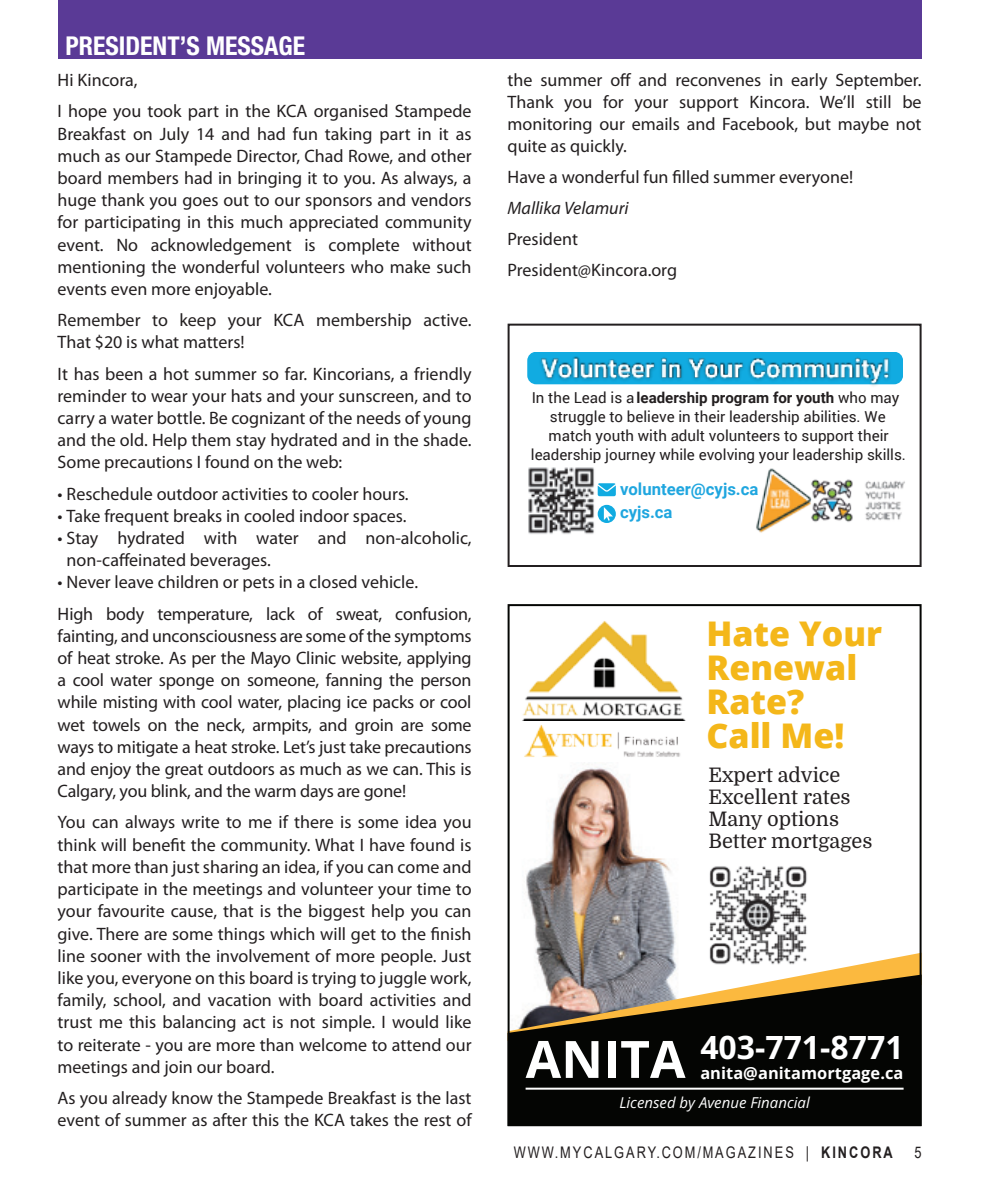
<style>
.page{position:relative;width:990px;height:1188px;background:#fff}
.page>*{position:absolute;margin:0;border:0;box-sizing:border-box;transform-origin:0 0}
.t1{font:700 51.6px "Open Sans";color:#fff}
.t2{font:800 34px/34px "Open Sans";color:#f4b71a}
.t3{font:700 32px "Open Sans";color:#fff}
.t4{font:700 condensed 26px "Helvetica Neue LT Std";color:#fff}
.t5{font:20px/22px "Domine";color:#231f20}
.Body_text{font:18px/22.2px "Myriad Pro";color:#231f20;text-align:justify}
.t6{font:italic 18px "Myriad Pro";color:#231f20}
.t7{font:700 16.8px/22.4px "Roboto";color:#1fa6df}
.t8{font:700 16.4px "Open Sans";letter-spacing:.005em;color:#fff}
.t9{font:16px "Arial";letter-spacing:.155em;color:#231f20;scale:.8 1}
.t10{font:15px/18.8px "Roboto";color:#231f20;text-align:center}
.t11{font:italic 15px "Open Sans";color:#fff}
.s1{font-weight:700}
</style>
<div class="page">
<div style="left:58px;top:0;width:864px;height:58px;background:#5a3a96"></div>
<img style="left:526px;top:764px;width:150px;height:189px">
<svg style="left:536px;top:953px;width:383px;height:22px"></svg>
<svg style="left:511px;top:975px;width:408px;height:148px;fill:#040503"></svg>
<hr style="left:526px;top:1088px;width:378px;height:2px;background:#fff">
<div style="left:508px;top:604px;width:414px;height:522px;border:2px solid #040503"></div>
<img style="left:704px;top:866px;width:108px;height:102px">
<img style="left:522px;top:621px;width:163px;height:100px">
<img style="left:524px;top:725px;width:157px;height:32px">
<svg style="left:527px;top:352px;width:376px;height:32px"></svg>
<img style="left:528px;top:467px;width:70px;height:67px">
<svg style="left:598px;top:483px;width:18px;height:13px"></svg>
<svg style="left:598px;top:505px;width:18px;height:18px"></svg>
<img style="left:535px;top:352px;width:360px;height:34px">
<img style="left:756px;top:468px;width:44px;height:65px">
<img style="left:800px;top:479px;width:105px;height:43px">
<div style="left:508px;top:324px;width:414px;height:243px;border:2px solid #231f20"></div>
<p class="t4" style="left:65px;top:30px;width:241px">PRESIDENT’S MESSAGE</p>
<p class="Body_text" style="left:58px;top:69px;width:82px">Hi Kincora,</p>
<p class="Body_text" style="left:58px;top:100px;width:416px">I hope you took part in the KCA organised Stampede Breakfast on July 14 and had fun taking part in it as much as our Stampede Director, Chad Rowe, and other board members had in bringing it to you. As always, a huge thank you goes out to our sponsors and vendors for participating in this much appreciated community event. No acknowledgement is complete without mentioning the wonderful volunteers who make such events even more enjoyable.</p>
<p class="Body_text" style="left:58px;top:309px;width:416px">Remember to keep your KCA membership active.<br>That $20 is what matters!</p>
<p class="Body_text" style="left:58px;top:362px;width:416px">It has been a hot summer so far. Kincorians, a friendly reminder to wear your hats and your sunscreen, and to carry a water bottle. Be cognizant of the needs of young and the old. Help them stay hydrated and in the shade.<br>Some precautions I found on the web:</p>
<p class="Body_text" style="left:58px;top:482px;width:353px">• Reschedule outdoor activities to cooler hours.</p>
<p class="Body_text" style="left:58px;top:504px;width:350px">• Take frequent breaks in cooled indoor spaces.</p>
<p class="Body_text" style="left:67px;top:527px;width:407px;text-indent:-9px">• Stay hydrated with water and non-alcoholic, non-caffeinated beverages.</p>
<p class="Body_text" style="left:58px;top:571px;width:362px">• Never leave children or pets in a closed vehicle.</p>
<p class="Body_text" style="left:58px;top:602px;width:416px">High body temperature, lack of sweat, confusion, fainting, and unconsciousness are some of the symptoms of heat stroke. As per the Mayo Clinic website, applying a cool water sponge on someone, fanning the person while misting with cool water, placing ice packs or cool wet towels on the neck, armpits, and groin are some ways to mitigate a heat stroke. Let’s just take precautions and enjoy the great outdoors as much as we can. This is Calgary, you blink, and the warm days are gone!</p>
<p class="Body_text" style="left:58px;top:811px;width:416px">You can always write to me if there is some idea you think will benefit the community. What I have found is that more than just sharing an idea, if you can come and participate in the meetings and volunteer your time to your favourite cause, that is the biggest help you can give. There are some things which will get to the finish line sooner with the involvement of more people. Just like you, everyone on this board is trying to juggle work, family, school, and vacation with board activities and trust me this balancing act is not simple. I would like to reiterate - you are more than welcome to attend our meetings and join our board.</p>
<p class="Body_text" style="left:58px;top:1087px;width:416px">As you already know the Stampede Breakfast is the last event of summer as after this the KCA takes the rest of</p>
<p class="Body_text" style="left:508px;top:69px;width:416px">the summer off and reconvenes in early September.<br>Thank you for your support Kincora. We’ll still be monitoring our emails and Facebook, but maybe not quite as quickly.</p>
<p class="Body_text" style="left:508px;top:166px;width:347px">Have a wonderful fun filled summer everyone!</p>
<p class="t6" style="left:508px;top:197px;width:123px">Mallika Velamuri</p>
<p class="Body_text" style="left:508px;top:223px;width:171px;line-height:31px">President<br>President@Kincora.org</p>
<p class="t10" style="left:531px;top:388px;width:377px">In the Lead is a <span class="s1">leadership program for youth</span> who may struggle to believe in their leadership abilities. We match youth with adult volunteers to support their leadership journey while evolving your leadership skills.</p>
<p class="t7" style="left:620px;top:478px;width:140px">volunteer@cyjs.ca cyjs.ca</p>
<p class="t2" style="left:706px;top:615px;width:177px">Hate Your<br>Renewal<br>Rate?<br>Call Me!</p>
<p class="t5" style="left:708px;top:764px;width:166px">Expert advice<br>Excellent rates<br>Many options<br>Better mortgages</p>
<p class="t1" style="left:526px;top:1024px;width:161px">ANITA</p>
<p class="t3" style="left:700px;top:1025px;width:205px">403-771-8771</p>
<p class="t8" style="left:700px;top:1062px;width:205px">anita@anitamortgage.ca</p>
<p class="t11" style="left:619px;top:1092px;width:192px">Licensed by Avenue Financial</p>
<p class="t9" style="left:514px;top:1141px;width:475px">WWW.MYCALGARY.COM/MAGAZINES | <span class="s1">KINCORA</span></p>
<p class="t9" style="left:914px;top:1141px;width:10px">5</p>
</div>
